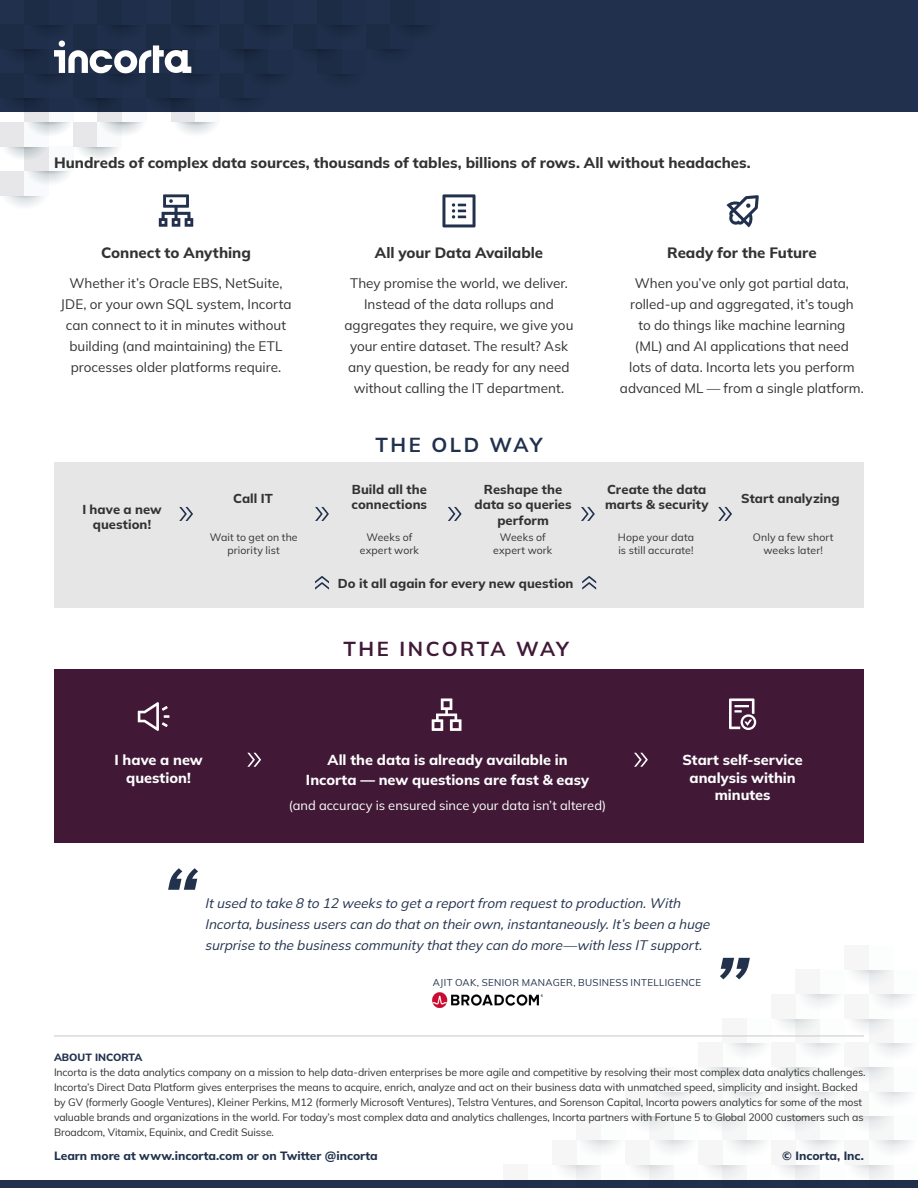
<style>
.page{position:relative;width:918px;height:1188px;background:#fff}
.page>*{position:absolute;margin:0;border:0;box-sizing:border-box;transform-origin:0 0}
.Body_Text{font:italic 700 79.2px "Mulish";color:#22324c}
.Subheading{font:700 20.25px "Mulish";letter-spacing:.125em;color:#411937}
.Subheading-2{font:700 20.25px "Mulish";letter-spacing:.125em;color:#21314d}
.Body_Text-2{font:800 15px "Mulish";color:#323232}
.Body_Text-3{font:800 14.55px/17.4px "Mulish";color:#fff;text-align:center}
.Body_Text-4{font:13.5px/21px "Mulish";color:#323232;text-align:center}
.Body_Text-5{font:italic 13.5px/21px "Mulish";color:#22324c}
.Body_Text-6{font:800 12.9px/15.6px "Mulish";letter-spacing:.005em;color:#323232;text-align:center}
.Body_Text-7{font:12.9px "Mulish";color:#fff}
.t1{font:800 12px "Mulish";color:#21314d}
.Body_Text-8{font:10.5px/15px "Mulish";letter-spacing:-.01em;color:#323232}
.Body_Text-9{font:10.5px/12.6px "Mulish";letter-spacing:.01em;color:#323232;text-align:center}
.Body_Text-10{font:10.5px/12.6px "Mulish";letter-spacing:.015em;color:#323232;text-align:center}
.t2{font:800 10.5px "Mulish";color:#21314d}
.Body_Text-11{font:9.75px "Mulish";letter-spacing:.035em;color:#22324c}
</style>
<div class="page">
<div style="left:869px;top:945px;width:24px;height:25px;background:#f7f9fa"></div>
<div style="left:845px;top:945px;width:24px;height:25px;background:#f6f6f6"></div>
<svg style="left:504px;top:970px;width:408px;height:210px"></svg>
<div style="left:528px;top:1164px;width:24px;height:24px;background:#f7f9fa"></div>
<div style="left:503px;top:1164px;width:25px;height:24px;background:#f6f6f6"></div>
<div style="left:0;top:1180px;width:918px;height:8px;background:#21314d"></div>
<div style="left:0;top:0;width:918px;height:111px;background:#21314d"></div>
<hr style="left:54px;top:1036px;width:810px;height:1px;background:#c8c8c8">
<img style="left:433px;top:992px;width:109px;height:15px">
<svg style="left:0;top:25px;width:476px;height:202px"></svg>
<svg style="left:726px;top:195px;width:33px;height:32px"></svg>
<div style="left:54px;top:669px;width:810px;height:173px;background:#411937"></div>
<svg style="left:138px;top:702px;width:31px;height:29px"></svg>
<svg style="left:432px;top:698px;width:30px;height:33px"></svg>
<svg style="left:729px;top:698px;width:27px;height:32px"></svg>
<svg style="left:247px;top:753px;width:14px;height:14px"></svg>
<svg style="left:634px;top:753px;width:14px;height:14px"></svg>
<div style="left:54px;top:463px;width:810px;height:145px;background:#e6e6e6"></div>
<svg style="left:179px;top:507px;width:14px;height:14px"></svg>
<svg style="left:315px;top:507px;width:14px;height:14px"></svg>
<svg style="left:448px;top:507px;width:14px;height:14px"></svg>
<svg style="left:581px;top:507px;width:14px;height:14px"></svg>
<svg style="left:718px;top:507px;width:14px;height:14px"></svg>
<svg style="left:315px;top:576px;width:14px;height:14px"></svg>
<svg style="left:582px;top:576px;width:14px;height:14px"></svg>
<p class="Body_Text-2" style="left:54px;top:153px;width:698px">Hundreds of complex data sources, thousands of tables, billions of rows. All without headaches.</p>
<p class="Body_Text-2" style="left:101px;top:242px;width:151px">Connect to Anything</p>
<p class="Body_Text-4" style="left:61px;top:272px;width:232px">Whether it’s Oracle EBS, NetSuite, JDE, or your own SQL system, Incorta can connect to it in minutes without building (and maintaining) the ETL processes older platforms require.</p>
<p class="Body_Text-2" style="left:375px;top:242px;width:170px">All your Data Available</p>
<p class="Body_Text-4" style="left:345px;top:272px;width:230px">They promise the world, we deliver.<br>Instead of the data rollups and aggregates they require, we give you your entire dataset. The result? Ask any question, be ready for any need without calling the IT department.</p>
<p class="Subheading-2" style="left:375px;top:431px;width:169px">THE OLD WAY</p>
<p class="Body_Text-2" style="left:667px;top:242px;width:151px">Ready for the Future</p>
<p class="Body_Text-4" style="left:620px;top:272px;width:246px">When you’ve only got partial data, rolled-up and aggregated, it’s tough<br>to do things like machine learning<br>(ML) and AI applications that need<br>lots of data. Incorta lets you perform advanced ML — from a single platform.</p>
<p class="Body_Text-6" style="left:82px;top:501px;width:81px">I have a new question!</p>
<p class="Body_Text-6" style="left:233px;top:490px;width:41px">Call IT</p>
<p class="Body_Text-6" style="left:605px;top:481px;width:105px;text-align:left">Create the data marts &amp; security</p>
<p class="Body_Text-6" style="left:352px;top:481px;width:77px;text-align:left">Build all the connections</p>
<p class="Body_Text-6" style="left:741px;top:490px;width:100px">Start analyzing</p>
<p class="Body_Text-6" style="left:475px;top:481px;width:99px">Reshape the data so queries perform</p>
<p class="Body_Text-9" style="left:210px;top:531px;width:89px">Wait to get on the priority list</p>
<p class="Body_Text-10" style="left:360px;top:531px;width:60px">Weeks of expert work</p>
<p class="Body_Text-9" style="left:493px;top:531px;width:60px">Weeks of expert work</p>
<p class="Body_Text-9" style="left:618px;top:531px;width:78px;text-align:left">Hope your data is still accurate!</p>
<p class="Body_Text-9" style="left:753px;top:531px;width:82px">Only a few short weeks later!</p>
<p class="Body_Text-6" style="left:338px;top:575px;width:237px">Do it all again for every new question</p>
<p class="Subheading" style="left:343px;top:635px;width:227px">THE INCORTA WAY</p>
<p class="Body_Text-3" style="left:114px;top:751px;width:90px">I have a new question!</p>
<p class="Body_Text-3" style="left:306px;top:750px;width:285px;line-height:19.4px">All the data is already available in<br>Incorta — new questions are fast &amp; easy</p>
<p class="Body_Text-7" style="left:289px;top:796px;width:319px">(and accuracy is ensured since your data isn’t altered)</p>
<p class="Body_Text" style="left:156px;top:841px;width:59px">“</p>
<p class="Body_Text-3" style="left:683px;top:751px;width:122px">Start self-service analysis within minutes</p>
<p class="Body_Text-5" style="left:205px;top:892px;width:510px">Itused to take8 to 12 weeksto geta reportfrom requestto production.With<br>Incorta,businessuserscan do thaton theirown,instantaneously.It’sbeen a huge</p>
<p class="Body_Text-5" style="left:205px;top:934px;width:502px">surpriseto thebusinesscommunitythattheycan do more—with lessIT support.</p>
<p class="Body_Text-11" style="left:433px;top:976px;width:270px">AJIT OAK, SENIOR MANAGER, BUSINESS INTELLIGENCE</p>
<p class="Body_Text" style="left:762px;top:1006px;width:59px;rotate:-180deg">“</p>
<p class="t2" style="left:54px;top:1050px;width:90px">ABOUT INCORTA</p>
<p class="Body_Text-8" style="left:54px;top:1064px;width:813px">Incorta is the data analytics company on a mission to help data-driven enterprises be more agile and competitive by resolving their most complex data analytics challenges.<br>Incorta’s Direct Data Platform gives enterprises the means to acquire, enrich, analyze and act on their business data with unmatched speed, simplicity and insight. Backed by GV (formerly Google Ventures), Kleiner Perkins, M12 (formerly Microsoft Ventures), Telstra Ventures, and Sorenson Capital, Incorta powers analytics for some of the most valuable brands and organizations in the world. For today’s most complex data and analytics challenges, Incorta partners with Fortune 5 to Global 2000 customers such as Broadcom, Vitamix, Equinix, and Credit Suisse.</p>
<p class="t1" style="left:54px;top:1147px;width:325px">Learn more at www.incorta.com or on Twitter @incorta</p>
<p class="t1" style="left:782px;top:1147px;width:83px">© Incorta, Inc.</p>
</div>
